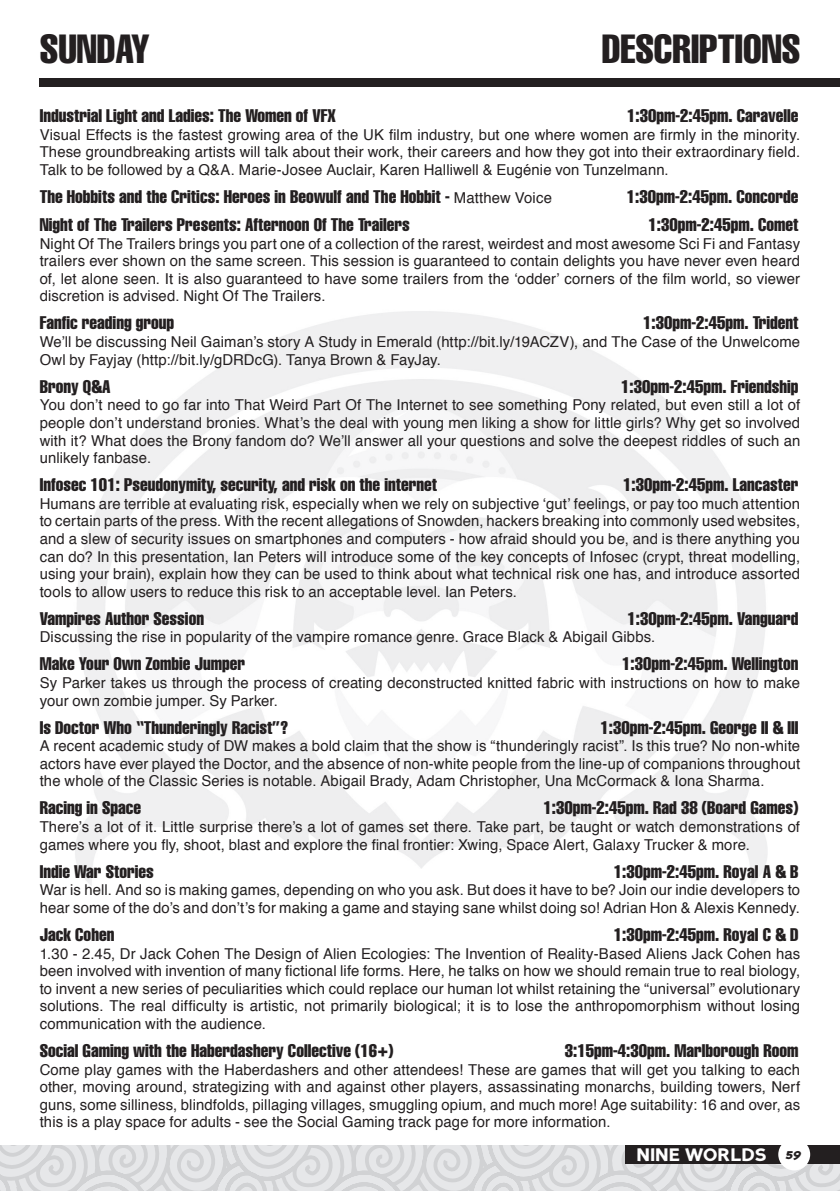
<style>
.page{position:relative;width:840px;height:1191px;background:#fff}
.page>*{position:absolute;margin:0;border:0;box-sizing:border-box;transform-origin:0 0}
.t1{font:extra-condensed 40px "Helvetica";color:#231f20}
.t2{font:extra-condensed 18px "Helvetica";color:#231f20}
.t3{font:900 18px "Perspective Sans";color:#fff}
.t4{font:15px/17.6px "Helvetica";letter-spacing:.01em;color:#231f20;text-align:justify}
.s1{font-stretch:normal;font-size:15px}
.s2{font-style:italic;font-size:14px;color:#231f20}
</style>
<div class="page">
<svg style="left:0;top:1145px;width:839px;height:46px;background:#dcdddf"></svg>
<div style="left:625px;top:1145px;width:214px;height:18px;background:#231f20"></div>
<div style="left:777px;top:1138px;width:32px;height:32px;background:#fff;border-radius:50%"></div>
<div style="left:40px;top:78px;width:799px;height:9px;background:#231f20"></div>
<h1 class="t1" style="left:40px;top:23px;width:111px">SUNDAY</h1>
<h1 class="t1" style="left:601px;top:23px;width:200px">DESCRIPTIONS</h1>
<p class="t2" style="left:40px;top:104px;width:297px">Industrial Light and Ladies: The Women of VFX</p>
<p class="t2" style="left:626px;top:104px;width:173px">1:30pm-2:45pm. Caravelle</p>
<p class="t4" style="left:40px;top:126px;width:761px">Visual Effects is the fastest growing area of the UK film industry, but one where women are firmly in the minority.<br>These groundbreaking artists will talk about their work, their careers and how they got into their extraordinary field.<br>Talk to be followed by a Q&amp;A. Marie-Josee Auclair, Karen Halliwell &amp; Eugénie von Tunzelmann.</p>
<p class="t2" style="left:40px;top:185px;width:513px">The Hobbits and the Critics: Heroes in Beowulf and The Hobbit - <span class="s1">Matthew Voice</span></p>
<p class="t2" style="left:626px;top:185px;width:173px">1:30pm-2:45pm. Concorde</p>
<p class="t2" style="left:40px;top:213px;width:371px">Night of The Trailers Presents: Afternoon Of The Trailers</p>
<p class="t2" style="left:648px;top:213px;width:151px">1:30pm-2:45pm. Comet</p>
<p class="t4" style="left:40px;top:235px;width:761px">Night Of The Trailers brings you part one of a collection of the rarest, weirdest and most awesome Sci Fi and Fantasy trailers ever shown on the same screen. This session is guaranteed to contain delights you have never even heard of, let alone seen. It is also guaranteed to have some trailers from the ‘odder’ corners of the film world, so viewer discretion is advised. Night Of The Trailers.</p>
<p class="t2" style="left:40px;top:312px;width:136px">Fanfic reading group</p>
<p class="t2" style="left:643px;top:312px;width:157px">1:30pm-2:45pm. Trident</p>
<p class="t4" style="left:40px;top:333px;width:761px">We’ll be discussing Neil Gaiman’s story A Study in Emerald (http://bit.ly/19ACZV), and The Case of the Unwelcome<br>Owl by Fayjay (http://bit.ly/gDRDcG). Tanya Brown &amp; FayJay.</p>
<p class="t2" style="left:40px;top:375px;width:72px">Brony Q&amp;A</p>
<p class="t2" style="left:621px;top:375px;width:179px">1:30pm-2:45pm. Friendship</p>
<p class="t4" style="left:40px;top:397px;width:761px">You don’t need to go far into That Weird Part Of The Internet to see something Pony related, but even still a lot of people don’t understand bronies. What’s the deal with young men liking a show for little girls? Why get so involved with it? What does the Brony fandom do? We’ll answer all your questions and solve the deepest riddles of such an unlikely fanbase.</p>
<p class="t2" style="left:40px;top:473px;width:399px">Infosec 101: Pseudonymity, security, and risk on the internet</p>
<p class="t2" style="left:623px;top:473px;width:177px">1:30pm-2:45pm. Lancaster</p>
<p class="t4" style="left:40px;top:495px;width:761px">Humans are terrible at evaluating risk, especially when we rely on subjective ‘gut’ feelings, or pay too much attention to certain parts of the press. With the recent allegations of Snowden, hackers breaking into commonly used websites, and a slew of security issues on smartphones and computers - how afraid should you be, and is there anything you can do? In this presentation, Ian Peters will introduce some of the key concepts of Infosec (crypt, threat modelling, using your brain), explain how they can be used to think about what technical risk one has, and introduce assorted tools to allow users to reduce this risk to an acceptable level. Ian Peters.</p>
<p class="t2" style="left:40px;top:607px;width:166px">Vampires Author Session</p>
<p class="t2" style="left:627px;top:607px;width:172px">1:30pm-2:45pm. Vanguard</p>
<p class="t4" style="left:40px;top:629px;width:616px">Discussing the rise in popularity of the vampire romance genre. Grace Black &amp; Abigail Gibbs.</p>
<p class="t2" style="left:40px;top:652px;width:207px">Make Your Own Zombie Jumper</p>
<p class="t2" style="left:621px;top:652px;width:178px">1:30pm-2:45pm. Wellington</p>
<p class="t4" style="left:40px;top:674px;width:761px">Sy Parker takes us through the process of creating deconstructed knitted fabric with instructions on how to make your own zombie jumper. Sy Parker.</p>
<p class="t2" style="left:40px;top:716px;width:250px">Is Doctor Who “Thunderingly Racist”?</p>
<p class="t2" style="left:600px;top:716px;width:199px">1:30pm-2:45pm. George II &amp; III</p>
<p class="t4" style="left:40px;top:737px;width:761px">A recent academic study of DW makes a bold claim that the show is “thunderingly racist”. Is this true? No non-white actors have ever played the Doctor, and the absence of non-white people from the line-up of companions throughout the whole of the Classic Series is notable. Abigail Brady, Adam Christopher, Una McCormack &amp; Iona Sharma.</p>
<p class="t2" style="left:40px;top:796px;width:103px">Racing in Space</p>
<p class="t2" style="left:543px;top:796px;width:256px">1:30pm-2:45pm. Rad 38 (Board Games)</p>
<p class="t4" style="left:40px;top:818px;width:761px">There’s a lot of it. Little surprise there’s a lot of games set there. Take part, be taught or watch demonstrations of games where you fly, shoot, blast and explore the final frontier: Xwing, Space Alert, Galaxy Trucker &amp; more.</p>
<p class="t2" style="left:40px;top:860px;width:116px">Indie War Stories</p>
<p class="t2" style="left:613px;top:860px;width:186px">1:30pm-2:45pm. Royal A &amp; B</p>
<p class="t4" style="left:40px;top:881px;width:761px">War is hell. And so is making games, depending on who you ask. But does it have to be? Join our indie developers to hear some of the do’s and don’t’s for making a game and staying sane whilst doing so! Adrian Hon &amp; Alexis Kennedy.</p>
<p class="t2" style="left:40px;top:923px;width:76px">Jack Cohen</p>
<p class="t2" style="left:613px;top:923px;width:186px">1:30pm-2:45pm. Royal C &amp; D</p>
<p class="t4" style="left:40px;top:945px;width:761px">1.30 - 2.45, Dr Jack Cohen The Design of Alien Ecologies: The Invention of Reality-Based Aliens Jack Cohen has been involved with invention of many fictional life forms. Here, he talks on how we should remain true to real biology, to invent a new series of peculiarities which could replace our human lot whilst retaining the “universal” evolutionary solutions. The real difficulty is artistic, not primarily biological; it is to lose the anthropomorphism without losing communication with the audience.</p>
<p class="t2" style="left:40px;top:1039px;width:355px">Social Gaming with the Haberdashery Collective (16+)</p>
<p class="t2" style="left:564px;top:1039px;width:235px">3:15pm-4:30pm. Marlborough Room</p>
<p class="t4" style="left:40px;top:1061px;width:761px">Come play games with the Haberdashers and other attendees! These are games that will get you talking to each other, moving around, strategizing with and against other players, assassinating monarchs, building towers, Nerf guns, some silliness, blindfolds, pillaging villages, smuggling opium, and much more! Age suitability: 16 and over, as this is a play space for adults - see the Social Gaming track page for more information.</p>
<p class="t3" style="left:636px;top:1143px;width:166px">NINE WORLDS <span class="s2">59</span></p>
</div>
